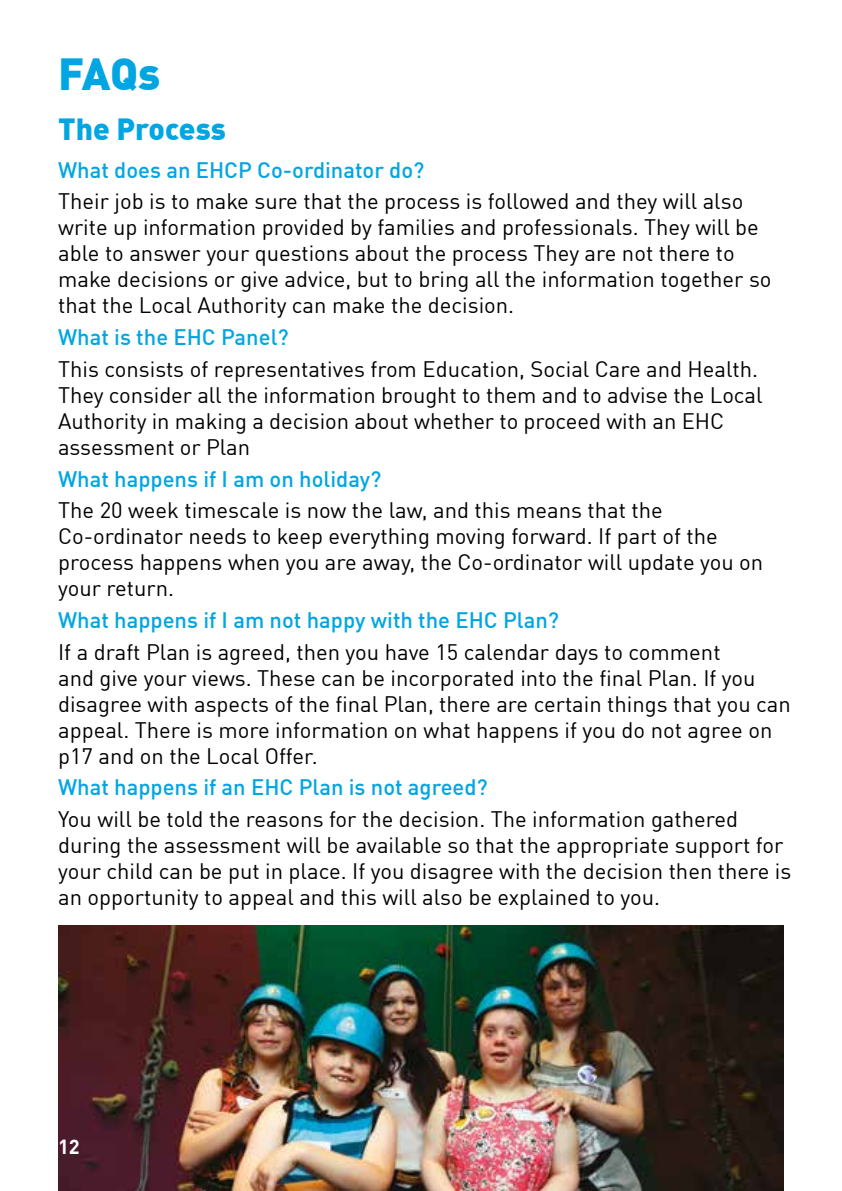
<style>
.page{position:relative;width:842px;height:1191px;background:#fff}
.page>*{position:absolute;margin:0;border:0;box-sizing:border-box;transform-origin:0 0}
.t1{font:900 44px "DIN Offc";color:#00a6e2}
.t2{font:900 30px "DIN Offc";color:#00a6e2}
.t3{font:22px/26px "DIN Offc";color:#000}
.t4{font:500 22px "DIN Offc";color:#00a6e2}
.t5{font:700 20px "DIN Offc";color:#fff}
</style>
<div class="page">
<img style="left:58px;top:925px;width:726px;height:266px">
<h1 class="t1" style="left:58px;top:45px;width:104px">FAQs</h1>
<h2 class="t2" style="left:58px;top:109px;width:169px">The Process</h2>
<p class="t4" style="left:58px;top:156px;width:368px">What does an EHCP Co-ordinator do?</p>
<p class="t3" style="left:58px;top:188px;width:715px">Their job is to make sure that the process is followed and they will also write up information provided by families and professionals. They will be able to answer your questions about the process They are not there to make decisions or give advice, but to bring all the information together so that the Local Authority can make the decision.</p>
<p class="t4" style="left:58px;top:323px;width:232px">What is the EHC Panel?</p>
<p class="t3" style="left:58px;top:355px;width:706px">This consists of representatives from Education, Social Care and Health.<br>They consider all the information brought to them and to advise the Local Authority in making a decision about whether to proceed with an EHC assessment or Plan</p>
<p class="t4" style="left:58px;top:464px;width:325px">What happens if I am on holiday?</p>
<p class="t3" style="left:58px;top:497px;width:707px">The 20 week timescale is now the law, and this means that the Co-ordinator needs to keep everything moving forward. If part of the process happens when you are away, the Co-ordinator will update you on your return.</p>
<p class="t4" style="left:58px;top:606px;width:502px">What happens if I am not happy with the EHC Plan?</p>
<p class="t3" style="left:58px;top:638px;width:734px">If a draft Plan is agreed, then you have 15 calendar days to comment<br>and give your views. These can be incorporated into the final Plan. If you disagree with aspects of the final Plan, there are certain things that you can appeal. There is more information on what happens if you do not agree on p17 and on the Local Offer.</p>
<p class="t4" style="left:58px;top:773px;width:431px">What happens if an EHC Plan is not agreed?</p>
<p class="t3" style="left:58px;top:805px;width:735px">You will be told the reasons for the decision. The information gathered during the assessment will be available so that the appropriate support for your child can be put in place. If you disagree with the decision then there is an opportunity to appeal and this will also be explained to you.</p>
<p class="t5" style="left:58px;top:1133px;width:23px">12</p>
</div>
